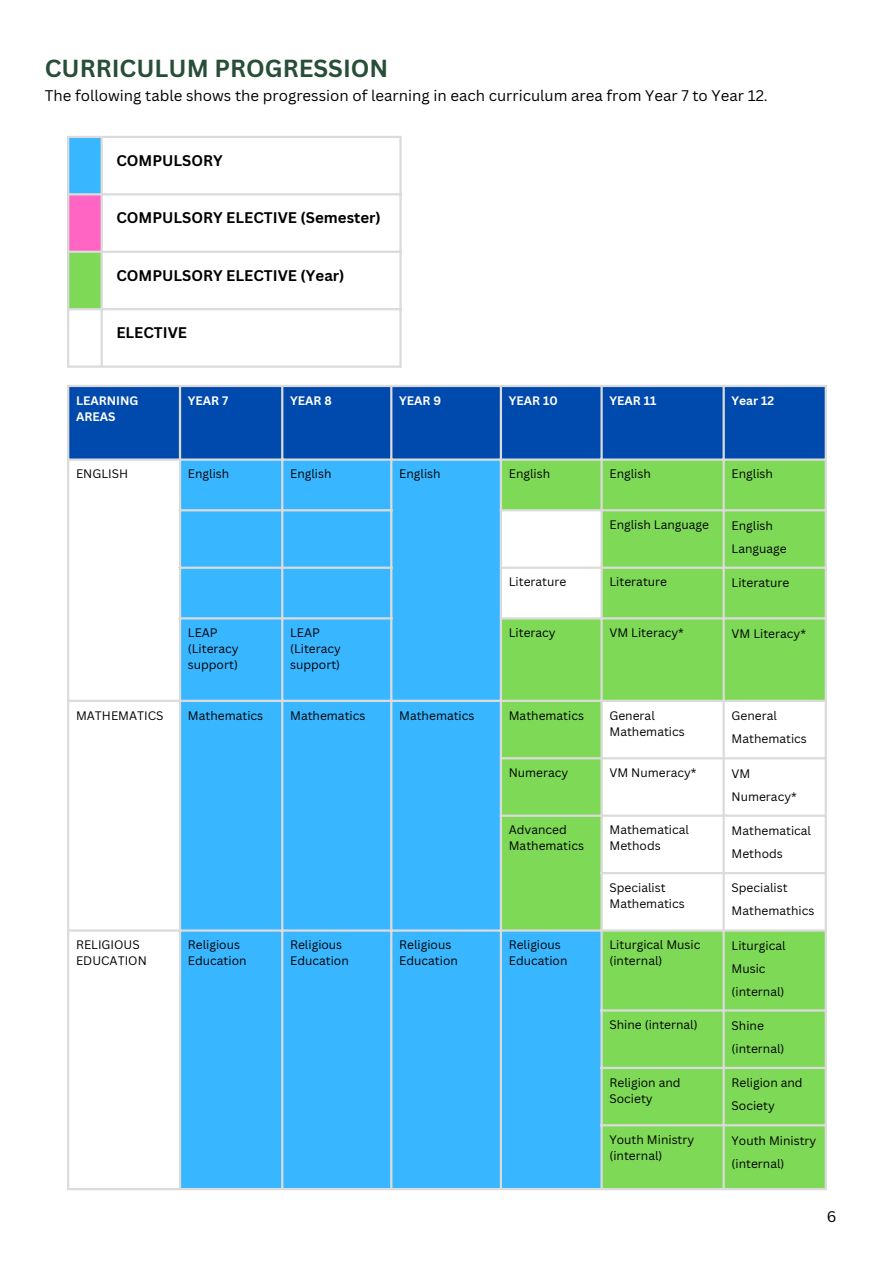
<style>
.page{position:relative;width:894px;height:1264px;background:#fff}
.page>*{position:absolute;margin:0;border:0;box-sizing:border-box;transform-origin:0 0}
.t1{font:700 24px "Canva Sans";color:#274e37}
.t2{font:15px "Canva Sans";color:#000}
.t3{font:700 15px "Canva Sans";color:#000}
.t4{font:12px/16px "Canva Sans";color:#000}
.t5{font:700 12px/16px "Canva Sans";color:#fff}
</style>
<div class="page">
<div style="left:69px;top:387px;width:755px;height:71px;background:#004aad"></div>
<div style="left:181px;top:461px;width:318px;height:726px;background:#38b6ff"></div>
<svg style="left:502px;top:461px;width:322px;height:726px;fill:#7ed957"></svg>
<hr style="left:67px;top:387px;width:2px;height:800px;background:#dbdbdb">
<hr style="left:179px;top:387px;width:2px;height:800px;background:#dbdbdb">
<hr style="left:281px;top:387px;width:2px;height:800px;background:#dbdbdb">
<hr style="left:390px;top:387px;width:2px;height:800px;background:#dbdbdb">
<hr style="left:499px;top:387px;width:3px;height:800px;background:#dbdbdb">
<hr style="left:600px;top:387px;width:2px;height:800px;background:#dbdbdb">
<hr style="left:722px;top:387px;width:2px;height:800px;background:#dbdbdb">
<hr style="left:824px;top:387px;width:2px;height:800px;background:#dbdbdb">
<hr style="left:67px;top:385px;width:759px;height:2px;background:#dbdbdb">
<hr style="left:67px;top:458px;width:759px;height:3px;background:#dbdbdb">
<hr style="left:179px;top:509px;width:213px;height:2px;background:#dbdbdb">
<hr style="left:499px;top:509px;width:327px;height:2px;background:#dbdbdb">
<hr style="left:179px;top:566px;width:213px;height:3px;background:#dbdbdb">
<hr style="left:499px;top:566px;width:327px;height:3px;background:#dbdbdb">
<hr style="left:179px;top:617px;width:213px;height:2px;background:#dbdbdb">
<hr style="left:499px;top:617px;width:327px;height:2px;background:#dbdbdb">
<hr style="left:67px;top:699px;width:759px;height:3px;background:#dbdbdb">
<hr style="left:499px;top:757px;width:327px;height:2px;background:#dbdbdb">
<hr style="left:499px;top:814px;width:327px;height:2px;background:#dbdbdb">
<hr style="left:600px;top:872px;width:226px;height:2px;background:#dbdbdb">
<hr style="left:67px;top:929px;width:759px;height:2px;background:#dbdbdb">
<hr style="left:600px;top:1009px;width:226px;height:2px;background:#dbdbdb">
<hr style="left:600px;top:1066px;width:226px;height:3px;background:#dbdbdb">
<hr style="left:600px;top:1124px;width:226px;height:2px;background:#dbdbdb">
<hr style="left:67px;top:1187px;width:759px;height:3px;background:#dbdbdb">
<div style="left:68px;top:137px;width:34px;height:58px;background:#38b6ff"></div>
<div style="left:68px;top:194px;width:34px;height:58px;background:#ff66c4"></div>
<div style="left:68px;top:251px;width:34px;height:58px;background:#7ed957"></div>
<hr style="left:67px;top:138px;width:2px;height:227px;background:#dbdbdb">
<hr style="left:100px;top:138px;width:3px;height:227px;background:#dbdbdb">
<hr style="left:399px;top:138px;width:2px;height:227px;background:#dbdbdb">
<hr style="left:67px;top:136px;width:334px;height:2px;background:#dbdbdb">
<hr style="left:67px;top:193px;width:334px;height:2px;background:#dbdbdb">
<hr style="left:67px;top:251px;width:334px;height:2px;background:#dbdbdb">
<hr style="left:67px;top:308px;width:334px;height:2px;background:#dbdbdb">
<hr style="left:67px;top:365px;width:334px;height:3px;background:#dbdbdb">
<p class="t1" style="left:45px;top:51px;width:345px">CURRICULUM PROGRESSION</p>
<p class="t2" style="left:45px;top:85px;width:724px">The following table shows the progression of learning in each curriculum area from Year 7 to Year 12.</p>
<p class="t3" style="left:116px;top:150px;width:108px">COMPULSORY</p>
<p class="t3" style="left:116px;top:207px;width:266px">COMPULSORY ELECTIVE (Semester)</p>
<p class="t3" style="left:116px;top:265px;width:230px">COMPULSORY ELECTIVE (Year)</p>
<p class="t3" style="left:116px;top:322px;width:72px">ELECTIVE</p>
<h1 class="t5" style="left:76px;top:392px;width:64px">LEARNING<br>AREAS</h1>
<p class="t5" style="left:188px;top:392px;width:42px">YEAR 7</p>
<p class="t5" style="left:290px;top:392px;width:43px">YEAR 8</p>
<p class="t5" style="left:399px;top:392px;width:43px">YEAR 9</p>
<p class="t5" style="left:508px;top:392px;width:50px">YEAR 10</p>
<p class="t5" style="left:609px;top:392px;width:48px">YEAR 11</p>
<p class="t5" style="left:731px;top:392px;width:44px">Year 12</p>
<p class="t4" style="left:76px;top:465px;width:54px">ENGLISH</p>
<p class="t4" style="left:188px;top:465px;width:43px">English</p>
<p class="t4" style="left:290px;top:465px;width:43px">English</p>
<p class="t4" style="left:399px;top:465px;width:43px">English</p>
<p class="t4" style="left:508px;top:465px;width:43px">English</p>
<p class="t4" style="left:609px;top:465px;width:43px">English</p>
<p class="t4" style="left:731px;top:465px;width:43px">English</p>
<p class="t4" style="left:609px;top:516px;width:101px">English Language</p>
<p class="t4" style="left:731px;top:517px;width:43px">English</p>
<p class="t4" style="left:731px;top:540px;width:57px">Language</p>
<p class="t4" style="left:508px;top:573px;width:59px">Literature</p>
<p class="t4" style="left:609px;top:573px;width:59px">Literature</p>
<p class="t4" style="left:731px;top:574px;width:59px">Literature</p>
<p class="t4" style="left:188px;top:624px;width:31px">LEAP</p>
<p class="t4" style="left:188px;top:640px;width:52px">(Literacy support)</p>
<p class="t4" style="left:290px;top:624px;width:31px">LEAP</p>
<p class="t4" style="left:290px;top:640px;width:52px">(Literacy support)</p>
<p class="t4" style="left:508px;top:624px;width:48px">Literacy</p>
<p class="t4" style="left:609px;top:624px;width:76px">VM Literacy*</p>
<p class="t4" style="left:731px;top:625px;width:76px">VM Literacy*</p>
<p class="t4" style="left:76px;top:707px;width:89px">MATHEMATICS</p>
<p class="t4" style="left:188px;top:707px;width:77px">Mathematics</p>
<p class="t4" style="left:290px;top:707px;width:77px">Mathematics</p>
<p class="t4" style="left:399px;top:707px;width:77px">Mathematics</p>
<p class="t4" style="left:508px;top:707px;width:77px">Mathematics</p>
<p class="t4" style="left:609px;top:707px;width:77px">General<br>Mathematics</p>
<p class="t4" style="left:731px;top:707px;width:47px">General</p>
<p class="t4" style="left:731px;top:730px;width:77px">Mathematics</p>
<p class="t4" style="left:508px;top:764px;width:61px">Numeracy</p>
<p class="t4" style="left:609px;top:764px;width:88px">VM Numeracy*</p>
<p class="t4" style="left:731px;top:761px;width:67px;line-height:23px">VM<br>Numeracy*</p>
<p class="t4" style="left:508px;top:821px;width:77px">Advanced<br>Mathematics</p>
<p class="t4" style="left:609px;top:821px;width:81px">Mathematical<br>Methods</p>
<p class="t4" style="left:731px;top:822px;width:81px">Mathematical</p>
<p class="t4" style="left:731px;top:845px;width:53px">Methods</p>
<p class="t4" style="left:609px;top:879px;width:77px">Specialist<br>Mathematics</p>
<p class="t4" style="left:731px;top:879px;width:58px">Specialist</p>
<p class="t4" style="left:731px;top:902px;width:84px">Mathemathics</p>
<p class="t4" style="left:76px;top:936px;width:72px">RELIGIOUS<br>EDUCATION</p>
<p class="t4" style="left:188px;top:936px;width:60px">Religious<br>Education</p>
<p class="t4" style="left:290px;top:936px;width:60px">Religious<br>Education</p>
<p class="t4" style="left:399px;top:936px;width:60px">Religious<br>Education</p>
<p class="t4" style="left:508px;top:936px;width:60px">Religious<br>Education</p>
<p class="t4" style="left:609px;top:936px;width:92px">Liturgical Music (internal)</p>
<p class="t4" style="left:731px;top:937px;width:55px">Liturgical</p>
<p class="t4" style="left:731px;top:956px;width:54px;line-height:23px">Music (internal)</p>
<p class="t4" style="left:609px;top:1016px;width:90px">Shine (internal)</p>
<p class="t4" style="left:731px;top:1013px;width:54px;line-height:23px">Shine (internal)</p>
<p class="t4" style="left:609px;top:1073px;width:73px">Religion and<br>Society</p>
<p class="t4" style="left:731px;top:1074px;width:73px">Religion and</p>
<p class="t4" style="left:731px;top:1097px;width:45px">Society</p>
<p class="t4" style="left:609px;top:1131px;width:86px">Youth Ministry (internal)</p>
<p class="t4" style="left:731px;top:1131px;width:86px">Youth Ministry</p>
<p class="t4" style="left:731px;top:1154px;width:54px">(internal)</p>
<p class="t2" style="left:826px;top:1205px;width:11px">6</p>
</div>
